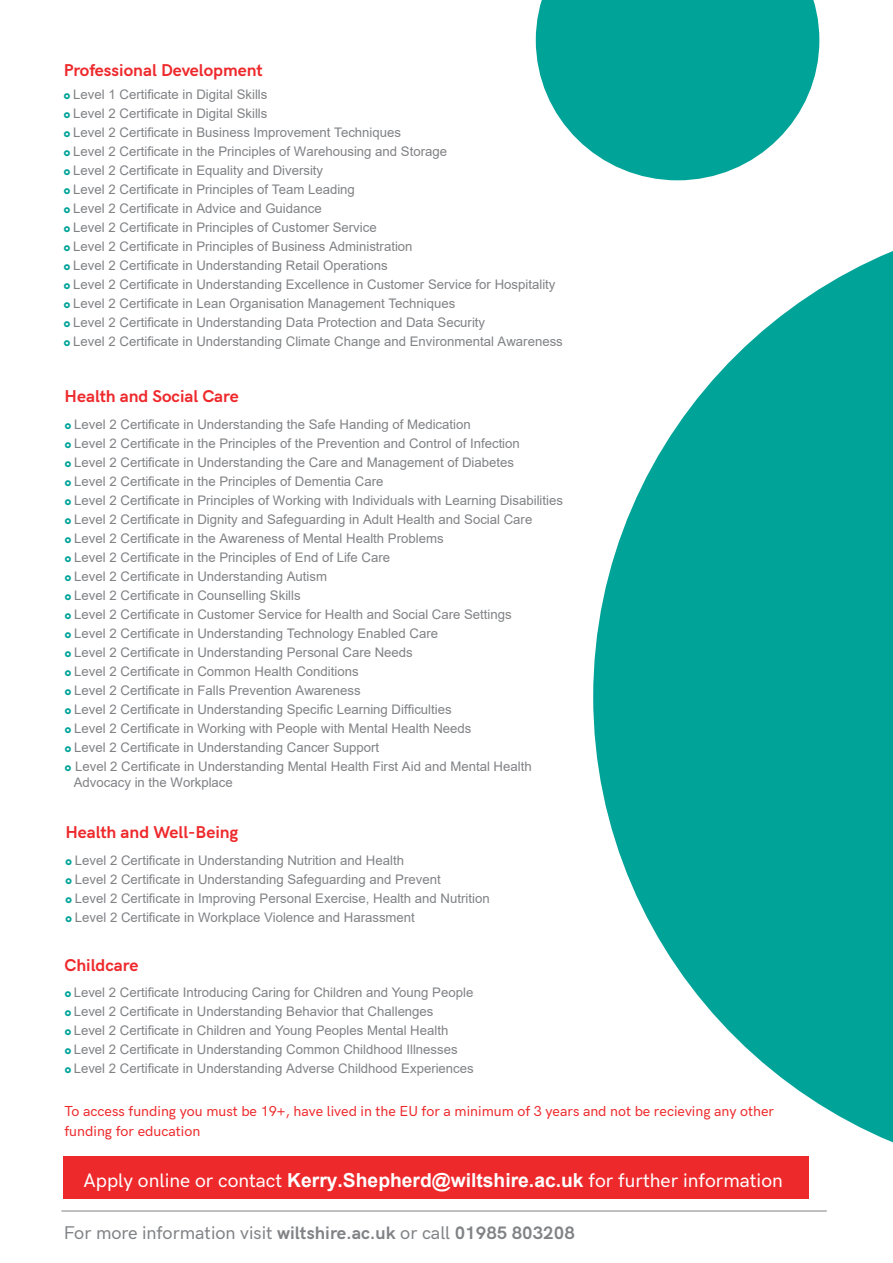
<style>
.page{position:relative;width:893px;height:1263px;background:#fff}
.page>*{position:absolute;margin:0;border:0;box-sizing:border-box;transform-origin:0 0}
.t1{font:500 19.35px "HK Grotesk";color:#fff}
.t2{font:500 18.15px "HK Grotesk";color:#808285}
.t3{font:700 17.25px "HK Grotesk";color:#ee292c}
.t4{font:500 14.25px/19.5px "HK Grotesk";color:#ee292c}
.t5{font:13.2px/19px "Arial";color:#808285}
.s1{font-family:"Cooper Hewitt";font-weight:800;font-size:10.65px;color:#00a398}
.s2{font-family:"Arial";font-weight:700}
.s3{font-weight:700}
</style>
<div class="page">
<div style="left:63px;top:1156px;width:745px;height:43px;background:#ee292c"></div>
<svg style="left:593px;top:251px;width:300px;height:929px;fill:#00a398"></svg>
<svg style="left:536px;top:0;width:283px;height:180px;fill:#00a398"></svg>
<hr style="left:61px;top:1210px;width:766px;height:1px;background:#808285">
<p class="t3" style="left:64px;top:57px;width:201px">Professional Development</p>
<p class="t5" style="left:64px;top:84px;width:501px"><span class="s1">⚪</span> Level 1 Certificate in Digital Skills<br><span class="s1">⚪</span> Level 2 Certificate in Digital Skills<br><span class="s1">⚪</span> Level 2 Certificate in Business Improvement Techniques<br><span class="s1">⚪</span> Level 2 Certificate in the Principles of Warehousing and Storage<br><span class="s1">⚪</span> Level 2 Certificate in Equality and Diversity<br><span class="s1">⚪</span> Level 2 Certificate in Principles of Team Leading<br><span class="s1">⚪</span> Level 2 Certificate in Advice and Guidance<br><span class="s1">⚪</span> Level 2 Certificate in Principles of Customer Service<br><span class="s1">⚪</span> Level 2 Certificate in Principles of Business Administration<br><span class="s1">⚪</span> Level 2 Certificate in Understanding Retail Operations<br><span class="s1">⚪</span> Level 2 Certificate in Understanding Excellence in Customer Service for Hospitality <span class="s1">⚪</span> Level 2 Certificate in Lean Organisation Management Techniques<br><span class="s1">⚪</span> Level 2 Certificate in Understanding Data Protection and Data Security<br><span class="s1">⚪</span> Level 2 Certificate in Understanding Climate Change and Environmental Awareness</p>
<p class="t3" style="left:65px;top:383px;width:176px">Health and Social Care</p>
<p class="t5" style="left:65px;top:414px;width:500px"><span class="s1">⚪</span> Level 2 Certificate in Understanding the Safe Handing of Medication<br><span class="s1">⚪</span> Level 2 Certificate in the Principles of the Prevention and Control of Infection<br><span class="s1">⚪</span> Level 2 Certificate in Understanding the Care and Management of Diabetes<br><span class="s1">⚪</span> Level 2 Certificate in the Principles of Dementia Care<br><span class="s1">⚪</span> Level 2 Certificate in Principles of Working with Individuals with Learning Disabilities <span class="s1">⚪</span> Level 2 Certificate in Dignity and Safeguarding in Adult Health and Social Care<br><span class="s1">⚪</span> Level 2 Certificate in the Awareness of Mental Health Problems<br><span class="s1">⚪</span> Level 2 Certificate in the Principles of End of Life Care<br><span class="s1">⚪</span> Level 2 Certificate in Understanding Autism<br><span class="s1">⚪</span> Level 2 Certificate in Counselling Skills<br><span class="s1">⚪</span> Level 2 Certificate in Customer Service for Health and Social Care Settings<br><span class="s1">⚪</span> Level 2 Certificate in Understanding Technology Enabled Care<br><span class="s1">⚪</span> Level 2 Certificate in Understanding Personal Care Needs<br><span class="s1">⚪</span> Level 2 Certificate in Common Health Conditions<br><span class="s1">⚪</span> Level 2 Certificate in Falls Prevention Awareness<br><span class="s1">⚪</span> Level 2 Certificate in Understanding Specific Learning Difficulties<br><span class="s1">⚪</span> Level 2 Certificate in Working with People with Mental Health Needs<br><span class="s1">⚪</span> Level 2 Certificate in Understanding Cancer Support<br><span class="s1">⚪</span> Level 2 Certificate in Understanding Mental Health First Aid and Mental Health</p>
<p class="t5" style="left:74px;top:773px;width:161px">Advocacy in the Workplace</p>
<p class="t3" style="left:65px;top:819px;width:175px">Health and Well-Being</p>
<p class="t5" style="left:65px;top:851px;width:426px"><span class="s1">⚪</span> Level 2 Certificate in Understanding Nutrition and Health<br><span class="s1">⚪</span> Level 2 Certificate in Understanding Safeguarding and Prevent<br><span class="s1">⚪</span> Level 2 Certificate in Improving Personal Exercise, Health and Nutrition <span class="s1">⚪</span> Level 2 Certificate in Workplace Violence and Harassment</p>
<p class="t3" style="left:65px;top:952px;width:75px">Childcare</p>
<p class="t5" style="left:64px;top:983px;width:411px"><span class="s1">⚪</span> Level 2 Certificate Introducing Caring for Children and Young People <span class="s1">⚪</span> Level 2 Certificate in Understanding Behavior that Challenges<br><span class="s1">⚪</span> Level 2 Certificate in Children and Young Peoples Mental Health<br><span class="s1">⚪</span> Level 2 Certificate in Understanding Common Childhood Illnesses<br><span class="s1">⚪</span> Level 2 Certificate in Understanding Adverse Childhood Experiences</p>
<p class="t4" style="left:64px;top:1100px;width:711px">To access funding you must be 19+, have lived in the EU for a minimum of 3 years and not be recieving any other funding for education</p>
<p class="t1" style="left:83px;top:1166px;width:701px">Apply online or contact <span class="s2">Kerry.Shepherd@wiltshire.ac.uk</span> for further information</p>
<p class="t2" style="left:64px;top:1219px;width:513px">For more information visit <span class="s3">wiltshire.ac.uk</span> or call <span class="s3">01985 803208</span></p>
</div>
